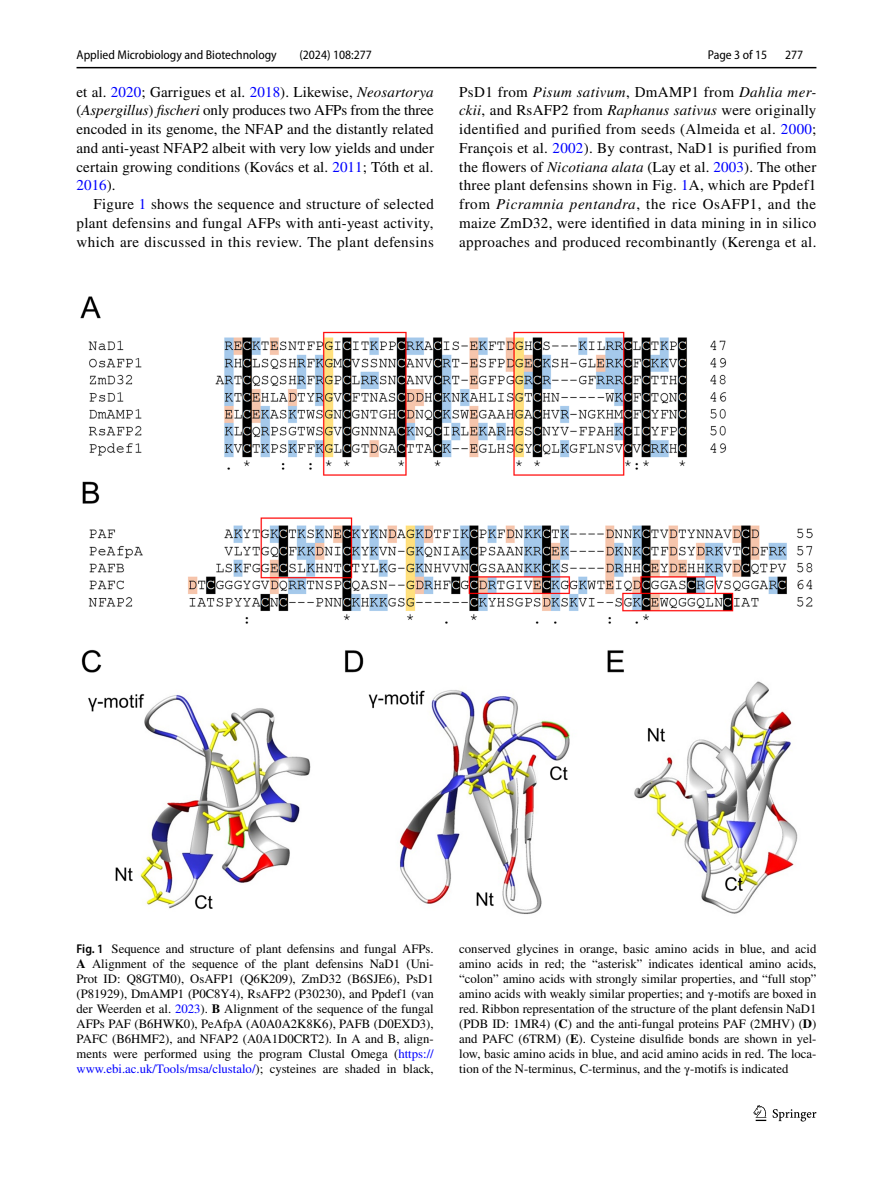
<style>
.page{position:relative;width:893px;height:1187px;background:#fff}
.page>*{position:absolute;margin:0;border:0;box-sizing:border-box;transform-origin:0 0}
.t1{font:15px/18.8px "STIX";letter-spacing:.025em;color:#000;text-align:justify}
.t2{font:12.75px/15px "STIX";color:#000;text-align:justify}
.t3{font:semi-condensed 12.75px "Myriad Pro";color:#000}
.s1{color:#00f}
.s2{font-style:italic}
.s3{font-family:"Myriad Pro";font-weight:600;font-stretch:semi-condensed}
.s4{font-weight:700}
</style>
<div class="page">
<hr style="left:77px;top:67px;width:739px;height:1px;background:#000">
<svg style="left:753px;top:1105px;width:13px;height:15px"></svg>
<svg style="left:773px;top:1109px;width:43px;height:12px"></svg>
<img style="left:81px;top:296px;width:731px;height:618px">
<p class="t3" style="left:77px;top:48px;width:202px">Applied Microbiology and Biotechnology</p>
<p class="t3" style="left:299px;top:48px;width:74px">(2024) 108:277</p>
<p class="t3" style="left:708px;top:48px;width:61px">Page 3 of 15</p>
<p class="t3" style="left:785px;top:48px;width:20px">277</p>
<p class="t1" style="left:77px;top:83px;width:359px">et al. <span class="s1">2020</span>; Garrigues et al. <span class="s1">2018</span>). Likewise, <span class="s2">Neosartorya </span>(<span class="s2">Aspergillus</span>) <span class="s2">fischeri</span> only produces two AFPs from the three encoded in its genome, the NFAP and the distantly related and anti-yeast NFAP2 albeit with very low yields and under certain growing conditions (Kovács et al. <span class="s1">2011</span>; Tóth et al.<br><span class="s1">2016</span>).</p>
<p class="t1" style="left:77px;top:196px;width:359px;text-indent:17px">Figure <span class="s1">1</span> shows the sequence and structure of selected plant defensins and fungal AFPs with anti-yeast activity, which are discussed in this review. The plant defensins</p>
<p class="t1" style="left:459px;top:83px;width:359px">PsD1 from <span class="s2">Pisum sativum</span>, DmAMP1 from <span class="s2">Dahlia mer&shy;ckii</span>, and RsAFP2 from <span class="s2">Raphanus sativus</span> were originally identified and purified from seeds (Almeida et al. <span class="s1">2000</span>; François et al. <span class="s1">2002</span>). By contrast, NaD1 is purified from the flowers of <span class="s2">Nicotiana alata</span> (Lay et al. <span class="s1">2003</span>). The other three plant defensins shown in Fig. <span class="s1">1</span>A, which are Ppdef1 from <span class="s2">Picramnia pentandra</span>, the rice OsAFP1, and the maize ZmD32, were identified in data mining in in silico approaches and produced recombinantly (Kerenga et al.</p>
<p class="t2" style="left:77px;top:941px;width:359px"><span class="s3">Fig. 1</span> Sequence and structure of plant defensins and fungal AFPs.<br><span class="s4">A</span> Alignment of the sequence of the plant defensins NaD1 (Uni-Prot ID: Q8GTM0), OsAFP1 (Q6K209), ZmD32 (B6SJE6), PsD1 (P81929), DmAMP1 (P0C8Y4), RsAFP2 (P30230), and Ppdef1 (van der Weerden et al. <span class="s1">2023</span>). <span class="s4">B</span> Alignment of the sequence of the fungal AFPs PAF (B6HWK0), PeAfpA (A0A0A2K8K6), PAFB (D0EXD3), PAFC (B6HMF2), and NFAP2 (A0A1D0CRT2). In A and B, align&shy;ments were performed using the program Clustal Omega (<span class="s1">https:// www.ebi.ac.uk/Tools/msa/clustalo/</span>); cysteines are shaded in black,</p>
<p class="t2" style="left:459px;top:941px;width:359px">conserved glycines in orange, basic amino acids in blue, and acid amino acids in red; the “asterisk” indicates identical amino acids, “colon” amino acids with strongly similar properties, and “full stop” amino acids with weakly similar properties; and γ-motifs are boxed in red. Ribbon representation of the structure of the plant defensin NaD1 (PDB ID: 1MR4) (<span class="s4">C</span>) and the anti-fungal proteins PAF (2MHV) (<span class="s4">D</span>) and PAFC (6TRM) (<span class="s4">E</span>). Cysteine disulfide bonds are shown in yel&shy;low, basic amino acids in blue, and acid amino acids in red. The loca&shy;tion of the N-terminus, C-terminus, and the γ-motifs is indicated</p>
</div>
